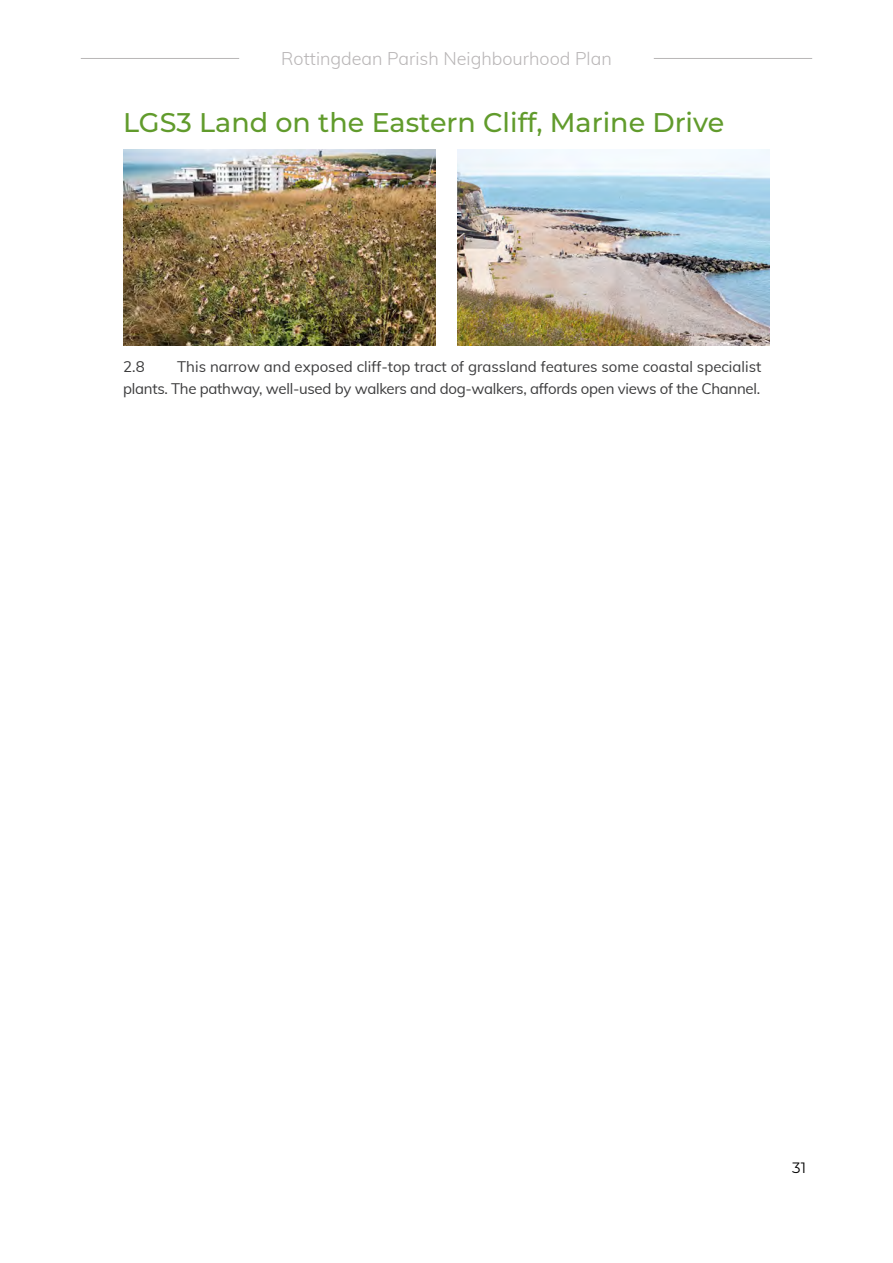
<style>
.page{position:relative;width:893px;height:1263px;background:#fff}
.page>*{position:absolute;margin:0;border:0;box-sizing:border-box;transform-origin:0 0}
.t1{font:500 27px "Montserrat";color:#619b2c}
.t2{font:300 18px "Muli";color:#b9b6b7}
.t3{font:15px/22.5px "Muli";letter-spacing:-.01em;color:#3c3c3d;text-align:right}
.t4{font:15px "Montserrat";color:#000}
</style>
<div class="page">
<img style="left:123px;top:150px;width:313px;height:195px">
<img style="left:457px;top:150px;width:313px;height:195px">
<hr style="left:81px;top:58px;width:158px;height:1px;background:#b9b6b7">
<hr style="left:654px;top:58px;width:158px;height:1px;background:#b9b6b7">
<p class="t2" style="left:281px;top:45px;width:332px">Rottingdean Parish Neighbourhood Plan</p>
<h1 class="t1" style="left:123px;top:104px;width:603px">LGS3 Land on the Eastern Cliff, Marine Drive</h1>
<p class="t3" style="left:123px;top:354px;width:639px">This narrow and exposed cliff-top tract of grassland features some coastal specialist<br>plants. The pathway, well-used by walkers and dog-walkers, affords open views of the Channel.</p>
<p class="t3" style="left:123px;top:354px;width:23px">2.8</p>
<p class="t4" style="left:792px;top:1158px;width:15px">31</p>
</div>
